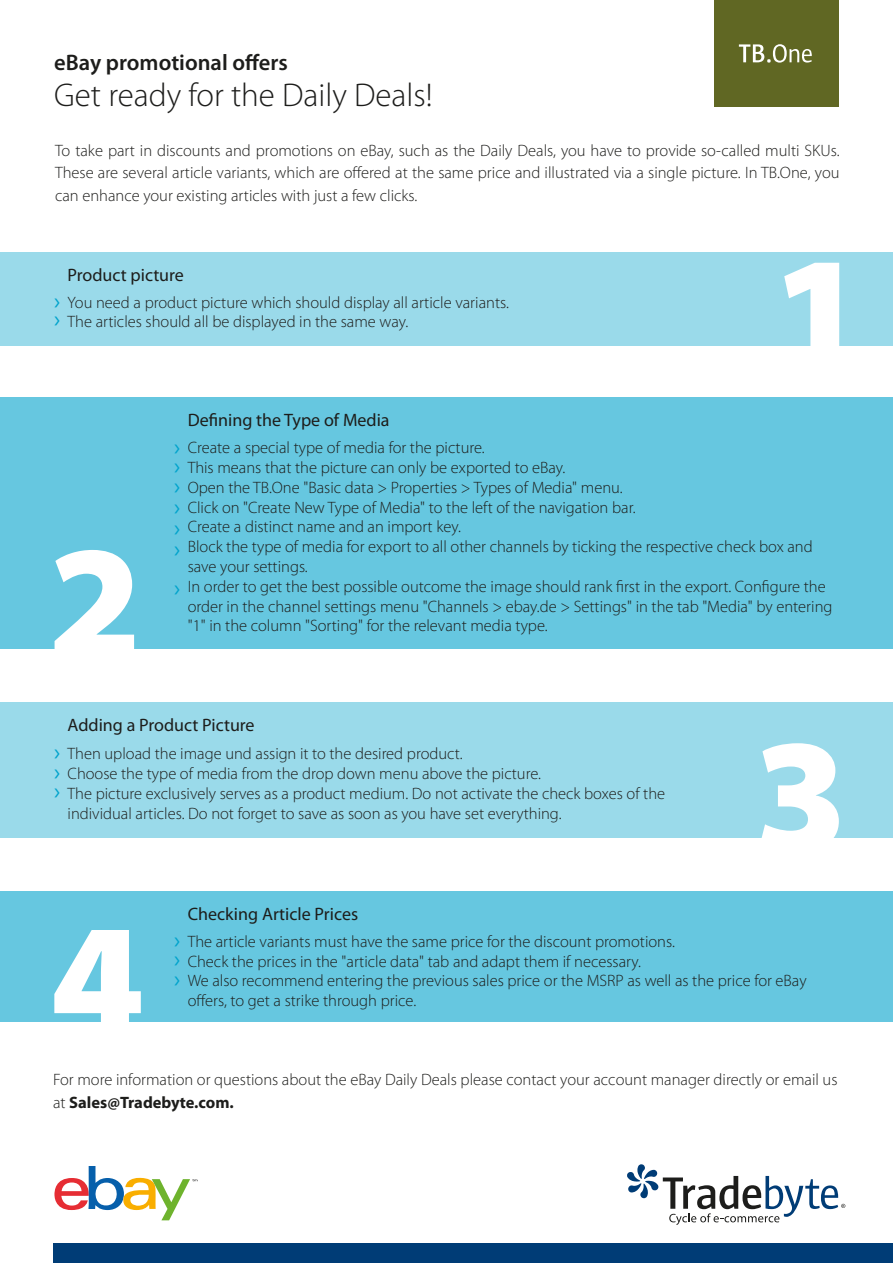
<style>
.page{position:relative;width:893px;height:1263px;background:#fff}
.page>*{position:absolute;margin:0;border:0;box-sizing:border-box;transform-origin:0 0}
.t1{font:900 165px "Myriad Pro";color:#fff}
.t2{font:300 33px "Myriad Pro";color:#1d1d1b}
.t3{font:24px "Myriad Pro";color:#00a3cc}
.t4{font:600 22.5px "Myriad Pro";color:#1d1d1b}
.t5{font:18px "Myriad Pro";color:#1d1d1b}
.t6{font:300 16.5px/19.8px "Myriad Pro";color:#1d1d1b}
.s1{font-weight:700}
</style>
<div class="page">
<div style="left:53px;top:1243px;width:840px;height:20px;background:#003c76"></div>
<svg style="left:627px;top:1164px;width:218px;height:61px"></svg>
<div style="left:714px;top:0;width:125px;height:107px;background:#606723"></div>
<svg style="left:739px;top:44px;width:73px;height:19px"></svg>
<div style="left:0;top:252px;width:893px;height:94px;background:#9adaea"></div>
<div style="left:0;top:397px;width:893px;height:252px;background:#66c7e0"></div>
<div style="left:0;top:702px;width:893px;height:135px;background:#9adaea"></div>
<div style="left:0;top:891px;width:893px;height:131px;background:#66c7e0"></div>
<svg style="left:54px;top:1166px;width:143px;height:54px"></svg>
<p class="t4" style="left:54px;top:49px;width:235px">eBay promotional offers</p>
<p class="t2" style="left:54px;top:75px;width:380px">Get ready for the Daily Deals!</p>
<p class="t6" style="left:55px;top:139px;width:786px;line-height:22.5px;text-align:justify">To take part in discounts and promotions on eBay, such as the Daily Deals, you have to provide so-called multi SKUs.<br>These are several article variants, which are offered at the same price and illustrated via a single picture. In TB.One, you can enhance your existing articles with just a few clicks.</p>
<p class="t5" style="left:68px;top:264px;width:118px">Product picture</p>
<p class="t6" style="left:68px;top:292px;width:443px">You need a product picture which should display all article variants.</p>
<p class="t6" style="left:68px;top:312px;width:342px">The articles should all be displayed in the same way.</p>
<p class="t3" style="left:54px;top:286px;width:8px">›</p>
<p class="t3" style="left:54px;top:304px;width:8px">›</p>
<p class="t5" style="left:188px;top:409px;width:203px">Defining the Type of Media</p>
<p class="t1" style="left:771px;top:204px;width:96px">1</p>
<p class="t1" style="left:48px;top:493px;width:96px">2</p>
<p class="t6" style="left:188px;top:438px;width:299px">Create a special type of media for the picture.</p>
<p class="t6" style="left:188px;top:457px;width:379px">This means that the picture can only be exported to eBay.</p>
<p class="t6" style="left:188px;top:477px;width:436px">Open the TB.One "Basic data &gt; Properties &gt; Types of Media" menu.</p>
<p class="t6" style="left:188px;top:497px;width:449px">Click on "Create New Type of Media" to the left of the navigation bar.</p>
<p class="t6" style="left:188px;top:517px;width:275px">Create a distinct name and an import key.</p>
<p class="t6" style="left:188px;top:537px;width:626px">Block the type of media for export to all other channels by ticking the respective check box and save your settings.</p>
<p class="t6" style="left:188px;top:576px;width:646px">In order to get the best possible outcome the image should rank first in the export. Configure the order in the channel settings menu "Channels &gt; ebay.de &gt; Settings" in the tab "Media" by entering "1" in the column "Sorting" for the relevant media type.</p>
<p class="t3" style="left:174px;top:432px;width:8px">›</p>
<p class="t3" style="left:174px;top:452px;width:8px">›</p>
<p class="t3" style="left:174px;top:471px;width:8px">›</p>
<p class="t3" style="left:174px;top:492px;width:8px">›</p>
<p class="t3" style="left:174px;top:513px;width:8px">›</p>
<p class="t3" style="left:174px;top:534px;width:8px">›</p>
<p class="t3" style="left:174px;top:573px;width:8px">›</p>
<p class="t5" style="left:68px;top:713px;width:189px">Adding a Product Picture</p>
<p class="t6" style="left:68px;top:744px;width:397px">Then upload the image und assign it to the desired product.</p>
<p class="t6" style="left:68px;top:764px;width:475px">Choose the type of media from the drop down menu above the picture.</p>
<p class="t6" style="left:68px;top:783px;width:599px">The picture exclusively serves as a product medium. Do not activate the check boxes of the</p>
<p class="t6" style="left:68px;top:803px;width:495px">individual articles. Do not forget to save as soon as you have set everything.</p>
<p class="t3" style="left:54px;top:737px;width:8px">›</p>
<p class="t3" style="left:54px;top:757px;width:8px">›</p>
<p class="t3" style="left:54px;top:776px;width:8px">›</p>
<p class="t5" style="left:188px;top:903px;width:172px">Checking Article Prices</p>
<p class="t1" style="left:753px;top:686px;width:96px">3</p>
<p class="t1" style="left:50px;top:871px;width:96px">4</p>
<p class="t6" style="left:188px;top:931px;width:489px">The article variants must have the same price for the discount promotions.</p>
<p class="t6" style="left:188px;top:951px;width:455px">Check the prices in the "article data" tab and adapt them if necessary.</p>
<p class="t6" style="left:188px;top:971px;width:620px">We also recommend entering the previous sales price or the MSRP as well as the price for eBay offers, to get a strike through price.</p>
<p class="t3" style="left:174px;top:925px;width:8px">›</p>
<p class="t3" style="left:174px;top:944px;width:8px">›</p>
<p class="t3" style="left:174px;top:964px;width:8px">›</p>
<p class="t6" style="left:53px;top:1068px;width:786px;line-height:22.5px">For more information or questions about the eBay Daily Deals please contact your account manager directly or email us at <span class="s1">Sales@Tradebyte.com.</span></p>
</div>
